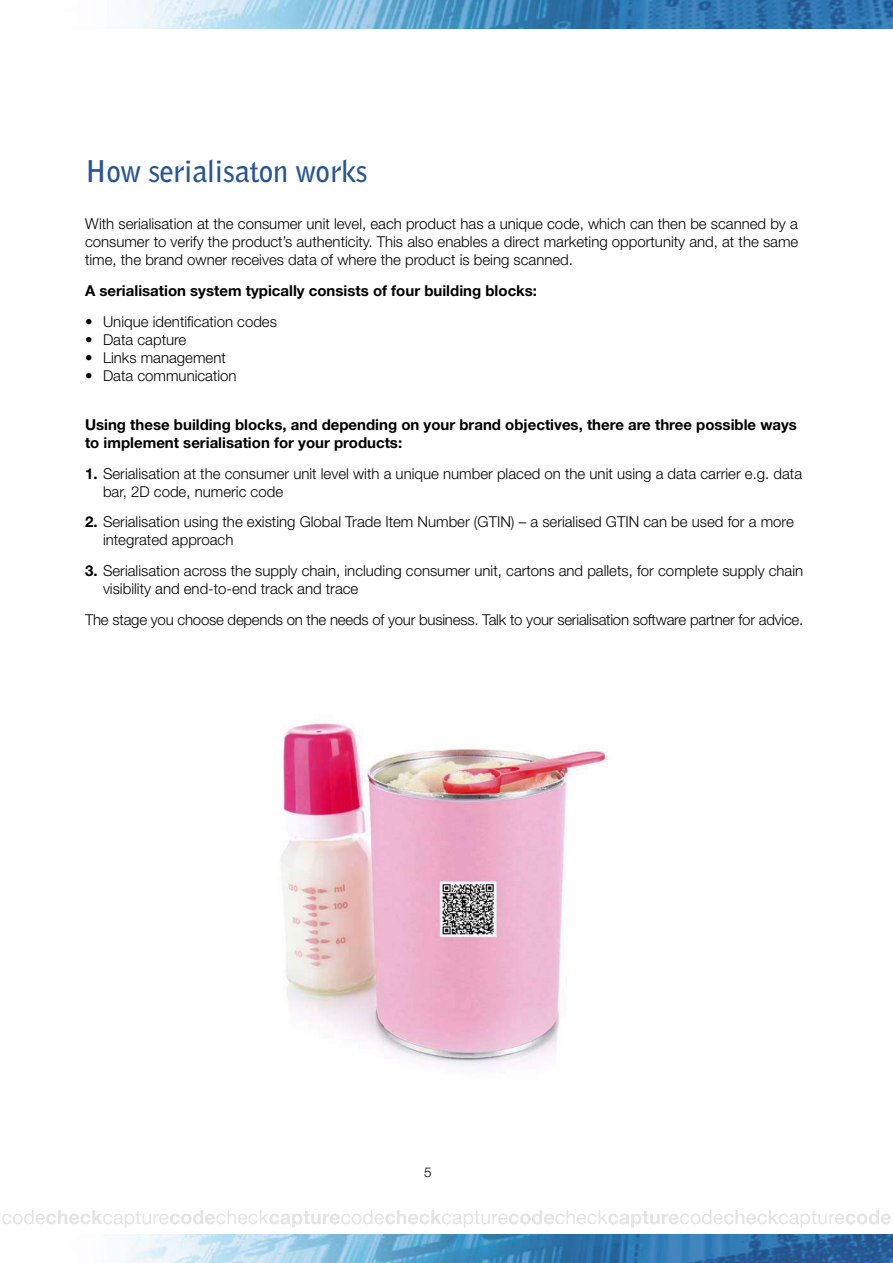
<style>
.page{position:relative;width:893px;height:1263px;background:#fff}
.page>*{position:absolute;margin:0;border:0;box-sizing:border-box;transform-origin:0 0}
.t1{font:700 30px "Bell Gothic BT";letter-spacing:-.01em;color:#285695}
.t2{font:300 15px/18px "Helvetica Neue";color:#000}
.t3{font:700 15px/18px "Helvetica Neue";color:#000}
.t4{font:300 13.5px "Helvetica Neue";color:#000}
.s1{font-weight:700}
</style>
<div class="page">
<img style="left:126px;top:1234px;width:767px;height:29px">
<img style="left:137px;top:0;width:756px;height:28px">
<svg style="left:2px;top:1210px;width:889px;height:18px"></svg>
<img style="left:280px;top:723px;width:328px;height:344px">
<h1 class="t1" style="left:85px;top:151px;width:284px">How serialisaton works</h1>
<p class="t2" style="left:85px;top:215px;width:715px;text-align:justify">With serialisation at the consumer unit level, each product has a unique code, which can then be scanned by a consumer to verify the product’s authenticity. This also enables a direct marketing opportunity and, at the same time, the brand owner receives data of where the product is being scanned.</p>
<p class="t3" style="left:85px;top:282px;width:454px">A serialisation system typically consists of four building blocks:</p>
<p class="t2" style="left:85px;top:312px;width:193px">• Unique identification codes</p>
<p class="t2" style="left:85px;top:330px;width:103px">• Data capture</p>
<p class="t2" style="left:85px;top:348px;width:142px">• Links management</p>
<p class="t2" style="left:85px;top:366px;width:153px">• Data communication</p>
<p class="t3" style="left:85px;top:415px;width:713px">Using these building blocks, and depending on your brand objectives, there are three possible ways to implement serialisation for your products:</p>
<p class="t2" style="left:103px;top:464px;width:701px;text-indent:-18px"><span class="s1">1.</span> Serialisation at the consumer unit level with a unique number placed on the unit using a data carrier e.g. data bar, 2D code, numeric code</p>
<p class="t2" style="left:103px;top:513px;width:692px;text-indent:-18px"><span class="s1">2.</span> Serialisation using the existing Global Trade Item Number (GTIN) – a serialised GTIN can be used for a more integrated approach</p>
<p class="t2" style="left:103px;top:561px;width:702px;text-indent:-18px"><span class="s1">3.</span> Serialisation across the supply chain, including consumer unit, cartons and pallets, for complete supply chain visibility and end-to-end track and trace</p>
<p class="t2" style="left:85px;top:610px;width:720px">The stage you choose depends on the needs of your business. Talk to your serialisation software partner for advice.</p>
<p class="t4" style="left:424px;top:1164px;width:9px">5</p>
</div>
